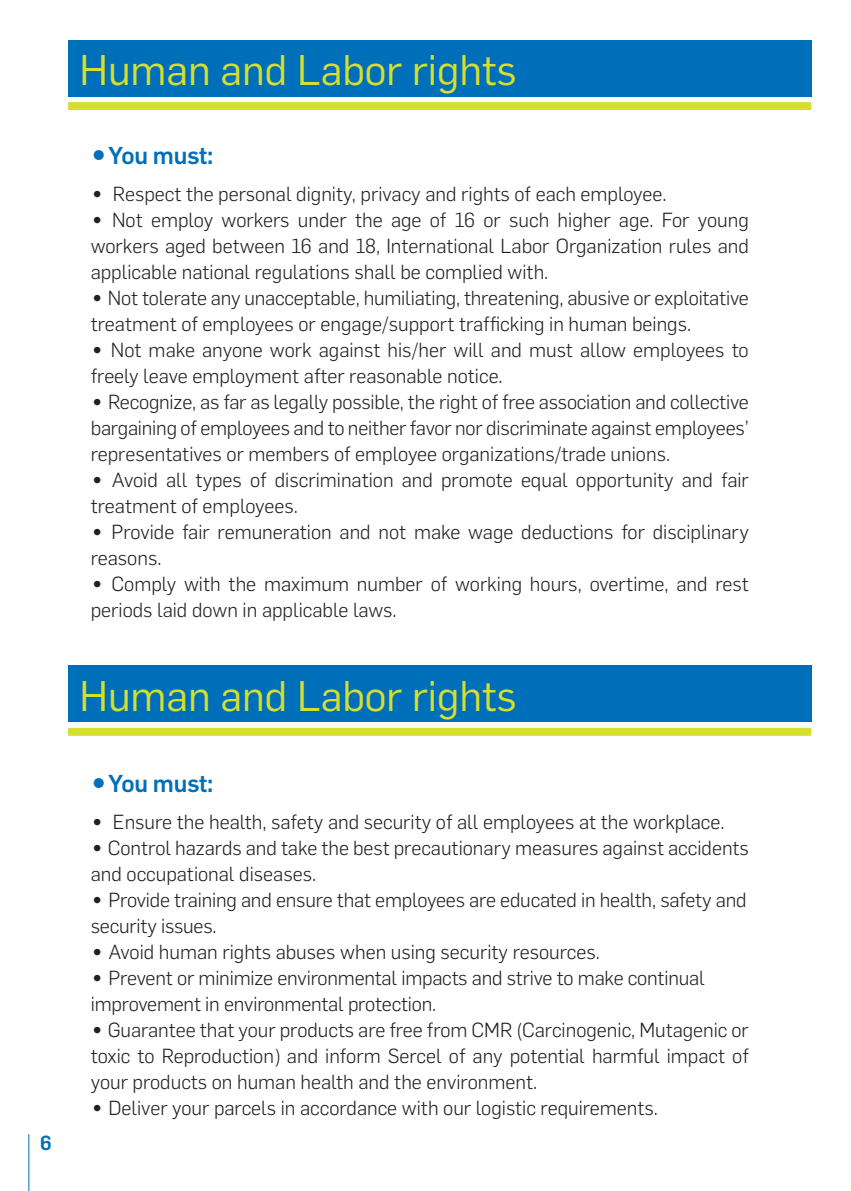
<style>
.page{position:relative;width:851px;height:1191px;background:#fff}
.page>*{position:absolute;margin:0;border:0;box-sizing:border-box;transform-origin:0 0}
.t1{font:42px "Flama";color:#d5df2e}
.t2{font:500 24px "Flama";letter-spacing:-.01em;color:#006fb9}
.t3{font:300 20px/26px "Flama";color:#231f20}
.t4{font:500 20px "Flama";color:#006fb9}
.s1{font-size:40px}
.s2{font-size:34px}
</style>
<div class="page">
<hr style="left:28px;top:1134px;width:1px;height:57px;background:#006fb9">
<div style="left:68px;top:40px;width:743px;height:56px;background:#006fb9"></div>
<div style="left:68px;top:665px;width:743px;height:57px;background:#006fb9"></div>
<div style="left:68px;top:102px;width:743px;height:8px;background:#d5df2e"></div>
<div style="left:68px;top:728px;width:743px;height:8px;background:#d5df2e"></div>
<p class="t4" style="left:40px;top:1128px;width:13px">6</p>
<p class="t1" style="left:79px;top:38px;width:439px">Human and Labor rights</p>
<p class="t2" style="left:91px;top:137px;width:124px"><span class="s1">•</span>You must:</p>
<p class="t3" style="left:91px;top:180px;width:577px"><span class="s2">•</span> Respect the personal dignity, privacy and rights of each employee.</p>
<p class="t3" style="left:91px;top:206px;width:659px;text-align:justify"><span class="s2">•</span> Not employ workers under the age of 16 or such higher age. For young workers aged between 16 and 18, International Labor Organization rules and applicable national regulations shall be complied with.</p>
<p class="t3" style="left:91px;top:284px;width:659px"><span class="s2">•</span> Not tolerate any unacceptable, humiliating, threatening, abusive or exploitative treatment of employees or engage/support trafficking in human beings.</p>
<p class="t3" style="left:91px;top:336px;width:659px"><span class="s2">•</span> Not make anyone work against his/her will and must allow employees to freely leave employment after reasonable notice.</p>
<p class="t3" style="left:91px;top:388px;width:659px;text-align:justify"><span class="s2">•</span> Recognize, as far as legally possible, the right of free association and collective bargaining of employees and to neither favor nor discriminate against employees’ representatives or members of employee organizations/trade unions.</p>
<p class="t3" style="left:91px;top:466px;width:659px"><span class="s2">•</span> Avoid all types of discrimination and promote equal opportunity and fair treatment of employees.</p>
<p class="t3" style="left:91px;top:518px;width:659px"><span class="s2">•</span> Provide fair remuneration and not make wage deductions for disciplinary reasons.</p>
<p class="t3" style="left:91px;top:570px;width:659px"><span class="s2">•</span> Comply with the maximum number of working hours, overtime, and rest periods laid down in applicable laws.</p>
<p class="t1" style="left:79px;top:664px;width:439px">Human and Labor rights</p>
<p class="t2" style="left:91px;top:765px;width:124px"><span class="s1">•</span>You must:</p>
<p class="t3" style="left:91px;top:808px;width:635px"><span class="s2">•</span> Ensure the health, safety and security of all employees at the workplace.</p>
<p class="t3" style="left:91px;top:834px;width:659px"><span class="s2">•</span> Control hazards and take the best precautionary measures against accidents and occupational diseases.</p>
<p class="t3" style="left:91px;top:886px;width:657px"><span class="s2">•</span> Provide training and ensure that employees are educated in health, safety and</p>
<p class="t3" style="left:91px;top:912px;width:127px">security issues.</p>
<p class="t3" style="left:91px;top:938px;width:510px"><span class="s2">•</span> Avoid human rights abuses when using security resources.</p>
<p class="t3" style="left:91px;top:964px;width:615px"><span class="s2">•</span> Prevent or minimize environmental impacts and strive to make continual</p>
<p class="t3" style="left:91px;top:990px;width:347px">improvement in environmental protection.</p>
<p class="t3" style="left:91px;top:1016px;width:659px"><span class="s2">•</span> Guarantee that your products are free from CMR (Carcinogenic, Mutagenic or</p>
<p class="t3" style="left:91px;top:1042px;width:659px">toxic to Reproduction) and inform Sercel of any potential harmful impact of your products on human health and the environment.</p>
<p class="t3" style="left:91px;top:1094px;width:568px"><span class="s2">•</span> Deliver your parcels in accordance with our logistic requirements.</p>
</div>
